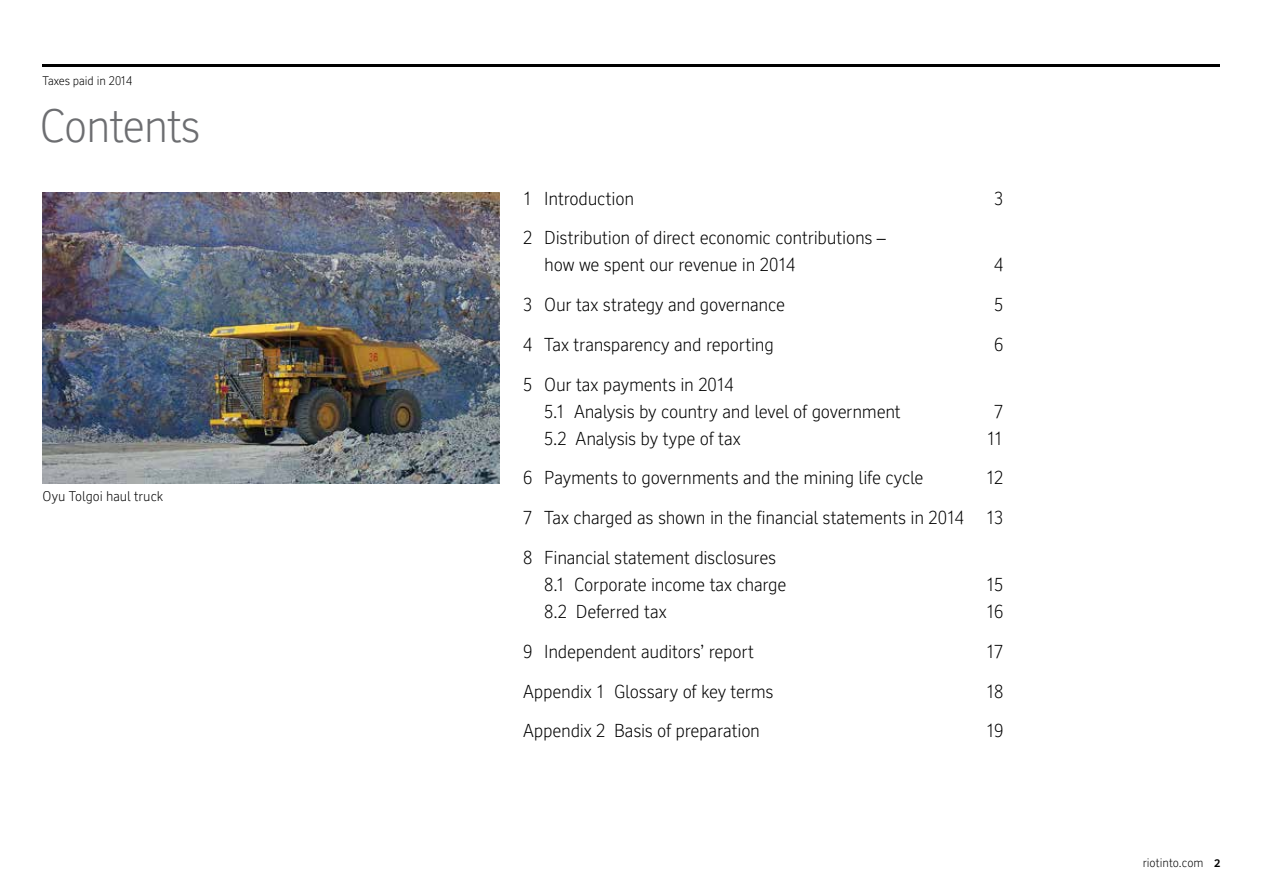
<style>
.page{position:relative;width:1263px;height:893px;background:#fff}
.page>*{position:absolute;margin:0;border:0;box-sizing:border-box;transform-origin:0 0}
.t1{font:300 45px "RT Vickerman";letter-spacing:-.025em;color:#6d6e71}
.t2{font:300 18px/27px "RT Vickerman";letter-spacing:-.015em;color:#000}
.t3{font:300 13.5px "RT Vickerman";color:#000}
.t4{font:300 12px "RT Vickerman";letter-spacing:-.01em;color:#000}
.s1{font-weight:700;font-size:10.5px}
</style>
<div class="page">
<hr style="left:43px;top:64px;width:1177px;height:3px;background:#000">
<img style="left:43px;top:192px;width:457px;height:292px">
<p class="t4" style="left:43px;top:73px;width:91px">Taxes paid in 2014</p>
<h1 class="t1" style="left:39px;top:99px;width:162px">Contents</h1>
<p class="t3" style="left:43px;top:488px;width:122px">Oyu Tolgoi haul truck</p>
<p class="t2" style="left:523px;top:185px;width:113px">1 Introduction</p>
<p class="t2" style="left:994px;top:185px;width:11px">3</p>
<p class="t2" style="left:544px;top:224px;width:343px;text-indent:-21px">2 Distribution of direct economic contributions – how we spent our revenue in 2014</p>
<p class="t2" style="left:994px;top:251px;width:11px">4</p>
<p class="t2" style="left:523px;top:291px;width:264px">3 Our tax strategy and governance</p>
<p class="t2" style="left:994px;top:291px;width:11px">5</p>
<p class="t2" style="left:523px;top:331px;width:252px">4 Tax transparency and reporting</p>
<p class="t2" style="left:994px;top:331px;width:11px">6</p>
<p class="t2" style="left:544px;top:371px;width:358px;text-indent:-21px">5 Our tax payments in 2014<br>5.1 Analysis by country and level of government</p>
<p class="t2" style="left:994px;top:398px;width:11px">7</p>
<p class="t2" style="left:544px;top:425px;width:198px">5.2 Analysis by type of tax</p>
<p class="t2" style="left:987px;top:425px;width:18px">11</p>
<p class="t2" style="left:523px;top:464px;width:402px">6 Payments to governments and the mining life cycle</p>
<p class="t2" style="left:986px;top:464px;width:19px">12</p>
<p class="t2" style="left:523px;top:504px;width:482px">7 Tax charged as shown in the financial statements in 2014 13</p>
<p class="t2" style="left:544px;top:544px;width:244px;text-indent:-21px">8 Financial statement disclosures<br>8.1 Corporate income tax charge</p>
<p class="t2" style="left:986px;top:571px;width:19px">15</p>
<p class="t2" style="left:544px;top:598px;width:124px">8.2 Deferred tax</p>
<p class="t2" style="left:986px;top:598px;width:19px">16</p>
<p class="t2" style="left:523px;top:638px;width:233px">9 Independent auditors’ report</p>
<p class="t2" style="left:986px;top:638px;width:19px">17</p>
<p class="t2" style="left:523px;top:677px;width:252px">Appendix 1 Glossary of key terms</p>
<p class="t2" style="left:986px;top:677px;width:19px">18</p>
<p class="t2" style="left:523px;top:717px;width:239px">Appendix 2 Basis of preparation</p>
<p class="t2" style="left:986px;top:717px;width:19px">19</p>
<p class="t4" style="left:1143px;top:856px;width:79px">riotinto.com <span class="s1">2</span></p>
</div>
